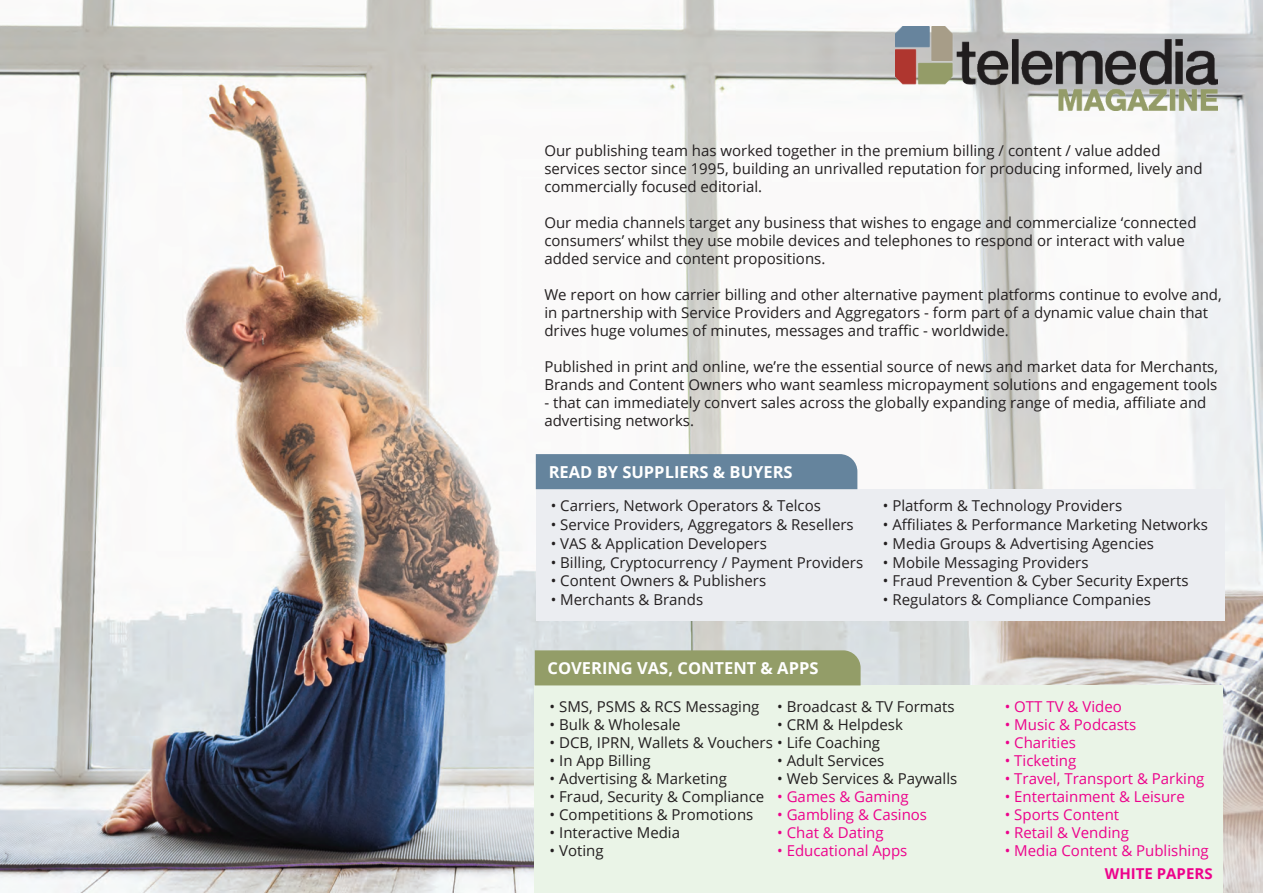
<style>
.page{position:relative;width:1263px;height:893px;background:#fff}
.page>*{position:absolute;margin:0;border:0;box-sizing:border-box;transform-origin:0 0}
.t1{font:700 16.5px "Open Sans";color:#fff}
.t2{font:15px/18px "Open Sans";color:#231f20}
.t3{font:15px "Open Sans";color:#ed028c}
.t4{font:700 15px "Open Sans";color:#ed028c}
</style>
<div class="page">
<img style="left:0;top:0;width:1262px;height:893px">
<div style="left:536px;top:489px;width:689px;height:132px;background:#ebedf1"></div>
<div style="left:534px;top:685px;width:688px;height:208px;background:#eaf4e7"></div>
<img style="left:896px;top:26px;width:321px;height:84px">
<div style="left:535px;top:650px;width:325px;height:35px;background:#939d68"></div>
<div style="left:536px;top:454px;width:321px;height:35px;background:#65849d"></div>
<p class="t2" style="left:544px;top:142px;width:660px">Our publishing team has worked together in the premium billing / content / value added services sector since 1995, building an unrivalled reputation for producing informed, lively and commercially focused editorial.</p>
<p class="t2" style="left:544px;top:214px;width:654px">Our media channels target any business that wishes to engage and commercialize ‘connected consumers’ whilst they use mobile devices and telephones to respond or interact with value added service and content propositions.</p>
<p class="t2" style="left:544px;top:286px;width:679px">We report on how carrier billing and other alternative payment platforms continue to evolve and, in partnership with Service Providers and Aggregators - form part of a dynamic value chain that drives huge volumes of minutes, messages and traffic - worldwide.</p>
<p class="t2" style="left:544px;top:358px;width:675px">Published in print and online, we’re the essential source of news and market data for Merchants,<br>Brands and Content Owners who want seamless micropayment solutions and engagement tools</p>
<p class="t2" style="left:544px;top:394px;width:663px">- that can immediately convert sales across the globally expanding range of media, affiliate and advertising networks.</p>
<p class="t1" style="left:549px;top:460px;width:246px">READ BY SUPPLIERS &amp; BUYERS</p>
<p class="t2" style="left:551px;top:496px;width:272px">• Carriers, Network Operators &amp; Telcos</p>
<p class="t2" style="left:551px;top:515px;width:305px">• Service Providers, Aggregators &amp; Resellers</p>
<p class="t2" style="left:551px;top:534px;width:218px">• VAS &amp; Application Developers</p>
<p class="t2" style="left:551px;top:553px;width:314px">• Billing, Cryptocurrency / Payment Providers</p>
<p class="t2" style="left:551px;top:571px;width:217px">• Content Owners &amp; Publishers</p>
<p class="t2" style="left:551px;top:590px;width:154px">• Merchants &amp; Brands</p>
<p class="t1" style="left:548px;top:657px;width:272px">COVERING VAS, CONTENT &amp; APPS</p>
<p class="t2" style="left:883px;top:496px;width:241px">• Platform &amp; Technology Providers</p>
<p class="t2" style="left:883px;top:515px;width:326px">• Affiliates &amp; Performance Marketing Networks</p>
<p class="t2" style="left:883px;top:534px;width:273px">• Media Groups &amp; Advertising Agencies</p>
<p class="t2" style="left:883px;top:553px;width:207px">• Mobile Messaging Providers</p>
<p class="t2" style="left:883px;top:571px;width:307px">• Fraud Prevention &amp; Cyber Security Experts</p>
<p class="t2" style="left:883px;top:590px;width:270px">• Regulators &amp; Compliance Companies</p>
<p class="t2" style="left:777px;top:697px;width:179px">• Broadcast &amp; TV Formats</p>
<p class="t2" style="left:777px;top:715px;width:127px">• CRM &amp; Helpdesk</p>
<p class="t2" style="left:777px;top:751px;width:109px">• Adult Services</p>
<p class="t2" style="left:777px;top:769px;width:182px">• Web Services &amp; Paywalls</p>
<p class="t3" style="left:777px;top:786px;width:133px">• Games &amp; Gaming</p>
<p class="t3" style="left:777px;top:804px;width:151px">• Gambling &amp; Casinos</p>
<p class="t3" style="left:777px;top:822px;width:108px">• Chat &amp; Dating</p>
<p class="t3" style="left:777px;top:840px;width:132px">• Educational Apps</p>
<p class="t2" style="left:550px;top:697px;width:211px">• SMS, PSMS &amp; RCS Messaging</p>
<p class="t2" style="left:550px;top:715px;width:132px">• Bulk &amp; Wholesale</p>
<p class="t2" style="left:550px;top:733px;width:332px">• DCB, IPRN, Wallets &amp; Vouchers • Life Coaching</p>
<p class="t2" style="left:550px;top:751px;width:102px">• In App Billing</p>
<p class="t2" style="left:550px;top:769px;width:179px">• Advertising &amp; Marketing</p>
<p class="t2" style="left:550px;top:787px;width:216px">• Fraud, Security &amp; Compliance</p>
<p class="t2" style="left:550px;top:805px;width:205px">• Competitions &amp; Promotions</p>
<p class="t2" style="left:550px;top:823px;width:132px">• Interactive Media</p>
<p class="t2" style="left:550px;top:841px;width:56px">• Voting</p>
<p class="t3" style="left:1005px;top:696px;width:119px">• OTT TV &amp; Video</p>
<p class="t3" style="left:1005px;top:714px;width:133px">• Music &amp; Podcasts</p>
<p class="t3" style="left:1005px;top:732px;width:73px">• Charities</p>
<p class="t3" style="left:1005px;top:750px;width:73px">• Ticketing</p>
<p class="t3" style="left:1005px;top:768px;width:201px">• Travel, Transport &amp; Parking</p>
<p class="t3" style="left:1005px;top:786px;width:182px">• Entertainment &amp; Leisure</p>
<p class="t3" style="left:1005px;top:804px;width:116px">• Sports Content</p>
<p class="t3" style="left:1005px;top:822px;width:126px">• Retail &amp; Vending</p>
<p class="t3" style="left:1005px;top:840px;width:206px">• Media Content &amp; Publishing</p>
<p class="t4" style="left:1105px;top:863px;width:109px">WHITE PAPERS</p>
</div>
